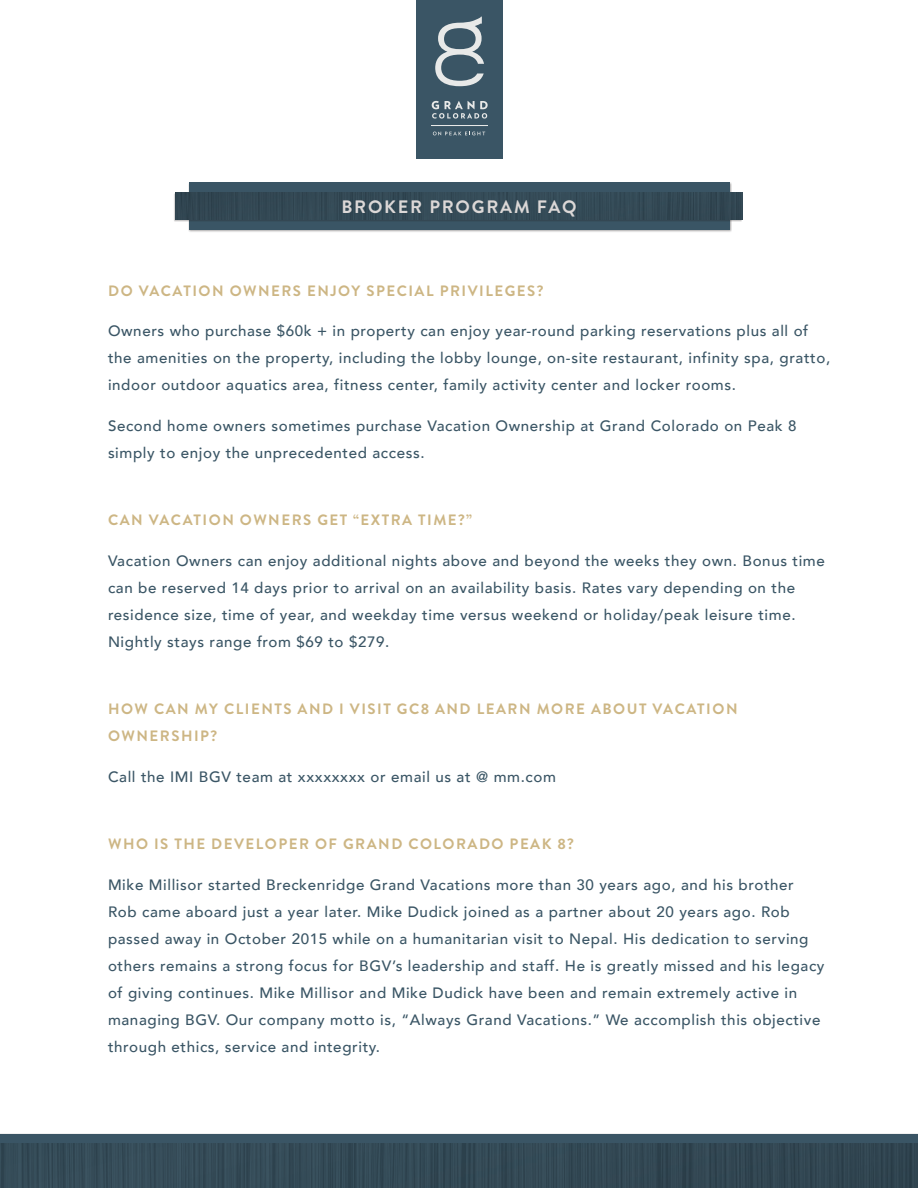
<style>
.page{position:relative;width:918px;height:1188px;background:#fff}
.page>*{position:absolute;margin:0;border:0;box-sizing:border-box;transform-origin:0 0}
.t1{font:700 18px "Brandon Grotesque";letter-spacing:.1em;color:#dcd8d7}
.t2{font:500 15px/27px "Avenir";letter-spacing:.04em;color:#3a5565}
.t3{font:700 15px/27px "Brandon Grotesque";letter-spacing:.1em;color:#cdb684}
</style>
<div class="page">
<div style="left:0;top:1134px;width:918px;height:54px;background:#3a5565"></div>
<img style="left:0;top:1144px;width:918px;height:44px">
<div style="left:189px;top:182px;width:543px;height:51px;background:#231f20;opacity:.41"></div>
<div style="left:189px;top:182px;width:540px;height:48px;background:#3a5565"></div>
<div style="left:174px;top:193px;width:568px;height:29px;background:#344753"></div>
<img style="left:176px;top:192px;width:566px;height:27px">
<div style="left:416px;top:0;width:87px;height:159px;background:#3a5565"></div>
<svg style="left:433px;top:132px;width:52px;height:3px"></svg>
<hr style="left:432px;top:125px;width:56px;height:1px;background:#e8e9e8">
<svg style="left:432px;top:16px;width:56px;height:103px"></svg>
<p class="t1" style="left:341px;top:194px;width:237px">BROKER PROGRAM FAQ</p>
<p class="t3" style="left:108px;top:277px;width:437px">DO VACATION OWNERS ENJOY SPECIAL PRIVILEGES?</p>
<p class="t2" style="left:108px;top:317px;width:724px">Owners who purchase $60k + in property can enjoy year-round parking reservations plus all of the amenities on the property, including the lobby lounge, on-site restaurant, infinity spa, gratto, indoor outdoor aquatics area, fitness center, family activity center and locker rooms.</p>
<p class="t2" style="left:108px;top:411px;width:690px">Second home owners sometimes purchase Vacation Ownership at Grand Colorado on Peak 8 simply to enjoy the unprecedented access.</p>
<p class="t3" style="left:108px;top:507px;width:365px">CAN VACATION OWNERS GET “EXTRA TIME?”</p>
<p class="t2" style="left:108px;top:546px;width:718px">Vacation Owners can enjoy additional nights above and beyond the weeks they own. Bonus time can be reserved 14 days prior to arrival on an availability basis. Rates vary depending on the residence size, time of year, and weekday time versus weekend or holiday/peak leisure time.<br>Nightly stays range from $69 to $279.</p>
<p class="t3" style="left:108px;top:696px;width:631px">HOW CAN MY CLIENTS AND I VISIT GC8 AND LEARN MORE ABOUT VACATION<br>OWNERSHIP?</p>
<p class="t2" style="left:108px;top:762px;width:449px">Call the IMI BGV team at xxxxxxxx or email us at @ mm.com</p>
<p class="t3" style="left:108px;top:831px;width:467px">WHO IS THE DEVELOPER OF GRAND COLORADO PEAK 8?</p>
<p class="t2" style="left:108px;top:870px;width:718px">Mike Millisor started Breckenridge Grand Vacations more than 30 years ago, and his brother Rob came aboard just a year later. Mike Dudick joined as a partner about 20 years ago. Rob passed away in October 2015 while on a humanitarian visit to Nepal. His dedication to serving others remains a strong focus for BGV’s leadership and staff. He is greatly missed and his legacy of giving continues. Mike Millisor and Mike Dudick have been and remain extremely active in managing BGV. Our company motto is, “Always Grand Vacations.” We accomplish this objective through ethics, service and integrity.</p>
</div>
